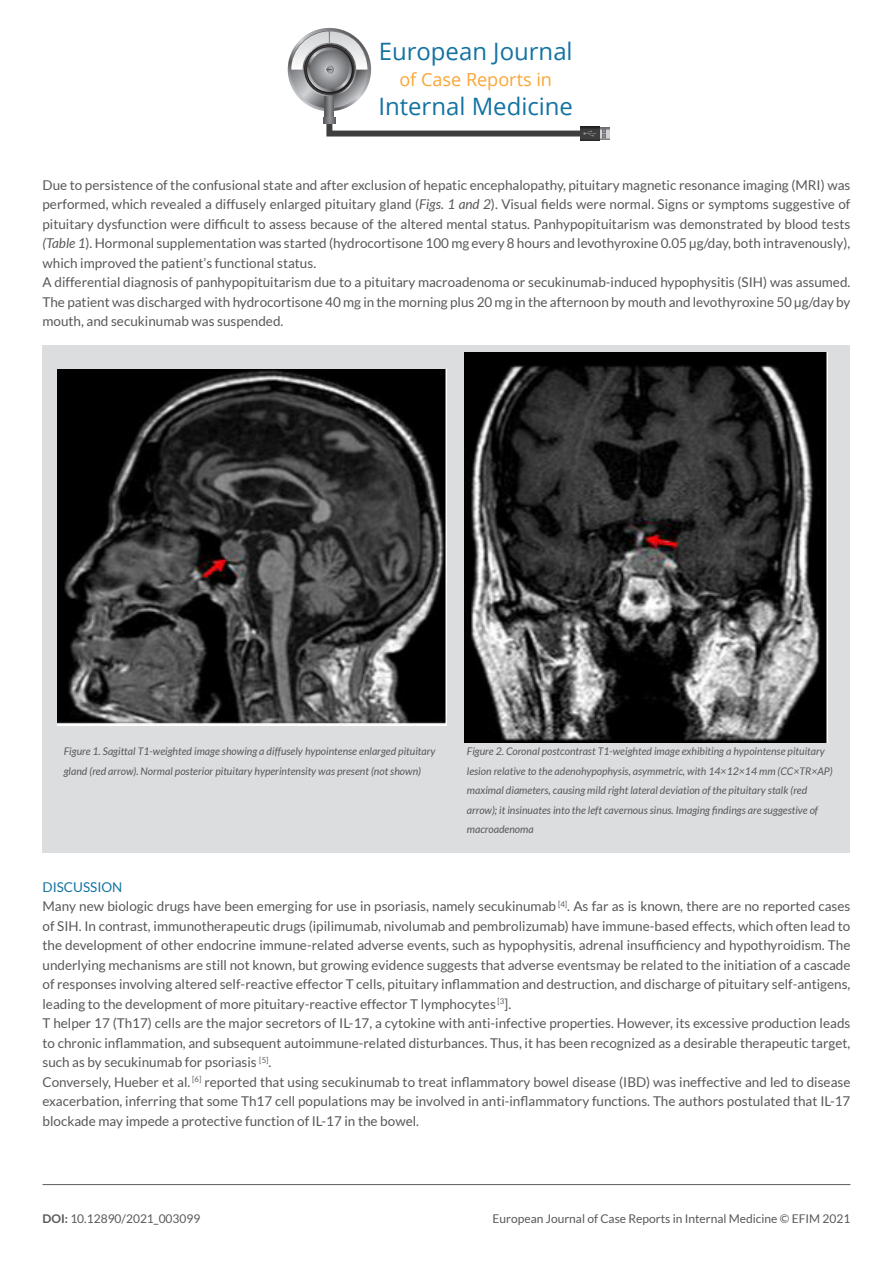
<style>
.page{position:relative;width:893px;height:1263px;background:#fff}
.page>*{position:absolute;margin:0;border:0;box-sizing:border-box;transform-origin:0 0}
.t1{font:24px "Open Sans";color:#1373a1}
.t2{font:18px "Open Sans";color:#faa633}
.TESTO_ARTICOLO{font:13.5px/19.5px "Lato";color:#57585a;text-align:justify}
.TITOLINI{font:13.5px "Lato";color:#1373a1}
.t3{font:12px "Lato";color:#57585a}
.DIDASCALIA{font:italic 10.5px/19.5px "Lato";color:#57585a}
.s1{font-style:italic}
.s2{font-weight:700}
</style>
<div class="page">
<svg style="left:288px;top:28px;width:83px;height:83px"></svg>
<svg style="left:291px;top:31px;width:77px;height:77px"></svg>
<svg style="left:325px;top:96px;width:9px;height:21px"></svg>
<svg style="left:303px;top:43px;width:53px;height:53px"></svg>
<svg style="left:304px;top:44px;width:51px;height:51px"></svg>
<svg style="left:307px;top:47px;width:45px;height:45px"></svg>
<svg style="left:310px;top:50px;width:39px;height:39px"></svg>
<svg style="left:291px;top:31px;width:76px;height:43px"></svg>
<svg style="left:600px;top:128px;width:10px;height:11px"></svg>
<svg style="left:603px;top:129px;width:2px;height:9px"></svg>
<svg style="left:580px;top:126px;width:20px;height:15px"></svg>
<svg style="left:323px;top:117px;width:273px;height:20px"></svg>
<hr style="left:43px;top:1184px;width:807px;height:1px;background:#57585a">
<div style="left:43px;top:346px;width:807px;height:507px;background:#dcdddf"></div>
<img style="left:464px;top:352px;width:364px;height:390px">
<img style="left:58px;top:369px;width:388px;height:357px">
<h1 class="t1" style="left:379px;top:35px;width:196px">European Journal</h1>
<h2 class="t2" style="left:399px;top:67px;width:154px">of Case Reports in</h2>
<h1 class="t1" style="left:378px;top:89px;width:196px">Internal Medicine</h1>
<p class="TESTO_ARTICOLO" style="left:43px;top:175px;width:809px">Due to persistence of the confusional state and after exclusion of hepatic encephalopathy, pituitary magnetic resonance imaging (MRI) was performed, which revealed a diffusely enlarged pituitary gland (<span class="s1">Figs. 1 and 2</span>). Visual fields were normal. Signs or symptoms suggestive of pituitary dysfunction were difficult to assess because of the altered mental status. Panhypopituitarism was demonstrated by blood tests <span class="s1">(Table 1</span>). Hormonal supplementation was started (hydrocortisone 100 mg every 8 hours and levothyroxine 0.05 µg/day, both intravenously), which improved the patient’s functional status.</p>
<p class="TESTO_ARTICOLO" style="left:43px;top:272px;width:809px">A differential diagnosis of panhypopituitarism due to a pituitary macroadenoma or secukinumab-induced hypophysitis (SIH) was assumed.<br>The patient was discharged with hydrocortisone 40 mg in the morning plus 20 mg in the afternoon by mouth and levothyroxine 50 µg/day by mouth, and secukinumab was suspended.</p>
<p class="DIDASCALIA" style="left:64px;top:742px;width:373px">Figure 1. Sagittal T1-weighted image showing a diffusely hypointense enlarged pituitary gland (red arrow). Normal posterior pituitary hyperintensity was present (not shown)</p>
<p class="DIDASCALIA" style="left:467px;top:742px;width:367px">Figure 2. Coronal postcontrast T1-weighted image exhibiting a hypointense pituitary lesion relative to the adenohypophysis, asymmetric, with 14×12×14 mm (CC×TR×AP) maximal diameters, causing mild right lateral deviation of the pituitary stalk (red arrow); it insinuates into the left cavernous sinus. Imaging findings are suggestive of macroadenoma</p>
<p class="TITOLINI" style="left:43px;top:879px;width:82px">DISCUSSION</p>
<p class="TESTO_ARTICOLO" style="left:43px;top:896px;width:809px">Many new biologic drugs have been emerging for use in psoriasis, namely secukinumab <sup>[4]</sup>. As far as is known, there are no reported cases of SIH. In contrast, immunotherapeutic drugs (ipilimumab, nivolumab and pembrolizumab) have immune-based effects, which often lead to the development of other endocrine immune-related adverse events, such as hypophysitis, adrenal insufficiency and hypothyroidism. The underlying mechanisms are still not known, but growing evidence suggests that adverse eventsmay be related to the initiation of a cascade of responses involving altered self-reactive effector T cells, pituitary inflammation and destruction, and discharge of pituitary self-antigens, leading to the development of more pituitary-reactive effector T lymphocytes <sup>[3</sup>].</p>
<p class="TESTO_ARTICOLO" style="left:43px;top:1013px;width:809px">T helper 17 (Th17) cells are the major secretors of IL-17, a cytokine with anti-infective properties. However, its excessive production leads to chronic inflammation, and subsequent autoimmune-related disturbances. Thus, it has been recognized as a desirable therapeutic target, such as by secukinumab for psoriasis <sup>[5]</sup>.</p>
<p class="TESTO_ARTICOLO" style="left:43px;top:1072px;width:809px">Conversely, Hueber et al. <sup>[6]</sup> reported that using secukinumab to treat inflammatory bowel disease (IBD) was ineffective and led to disease exacerbation, inferring that some Th17 cell populations may be involved in anti-inflammatory functions. The authors postulated that IL-17 blockade may impede a protective function of IL-17 in the bowel.</p>
<p class="t3" style="left:43px;top:1212px;width:159px"><span class="s2">DOI:</span> 10.12890/2021_003099</p>
<p class="t3" style="left:493px;top:1212px;width:359px">European Journal of Case Reports in Internal Medicine © EFIM 2021</p>
</div>
